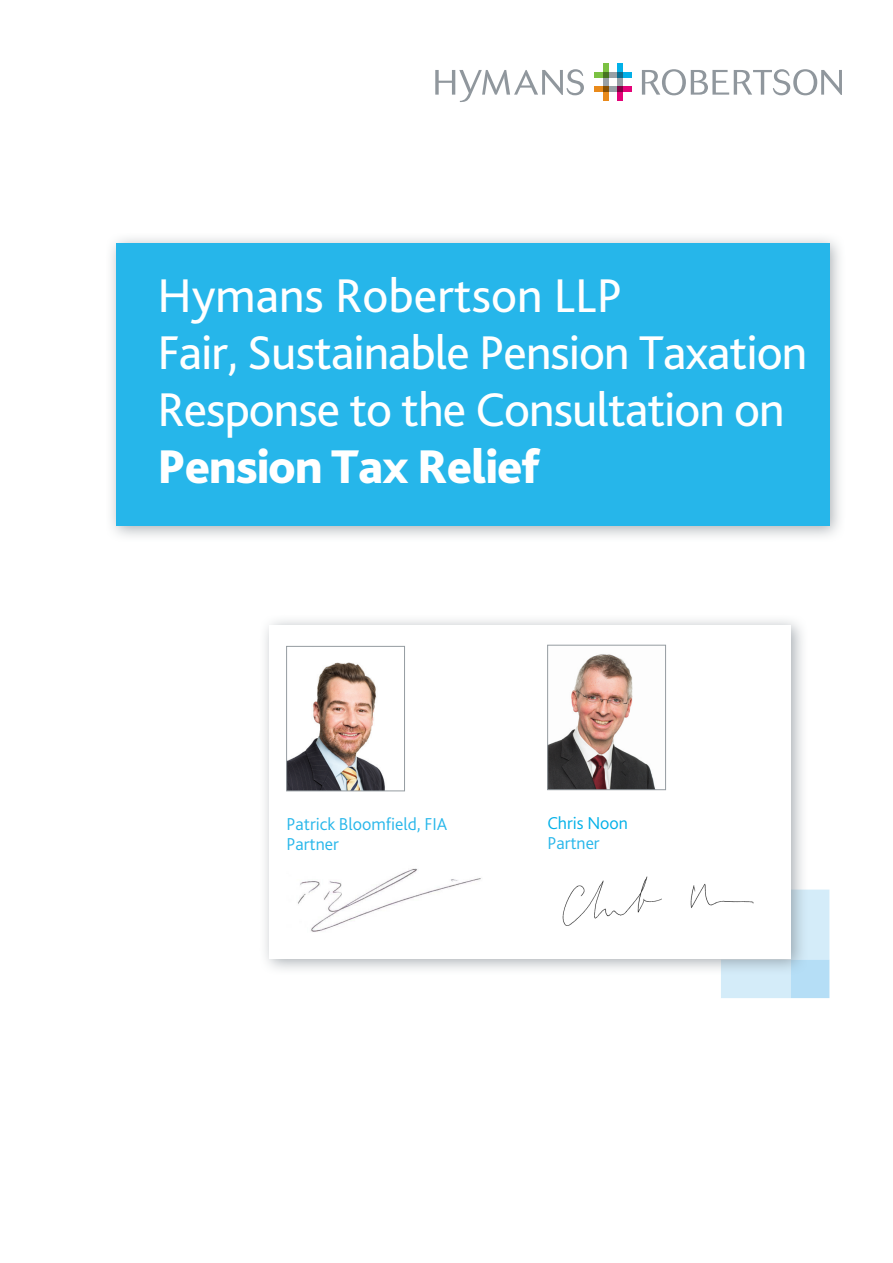
<style>
.page{position:relative;width:893px;height:1263px;background:#fff}
.page>*{position:absolute;margin:0;border:0;box-sizing:border-box;transform-origin:0 0}
.heading_blue{font:49.5px/57px "Bliss 2";letter-spacing:-.02em;color:#fff}
.Bio{font:300 18px "Bliss 2";color:#26b6ea}
.Subhead_blue{font:300 18px "Bliss 2";color:#00b0e8}
.s1{font-weight:800}
</style>
<div class="page">
<div style="left:721px;top:889px;width:108px;height:109px;background:#d4ecf9"></div>
<div style="left:791px;top:959px;width:38px;height:39px;background:#b5def6"></div>
<div style="left:258px;top:614px;width:550px;height:362px;background:#7c858c;opacity:.65"></div>
<div style="left:270px;top:625px;width:521px;height:334px;background:#fff"></div>
<div style="left:105px;top:232px;width:741px;height:310px;background:#7c858c;opacity:.65"></div>
<div style="left:116px;top:243px;width:713px;height:282px;background:#26b6ea"></div>
<div style="left:617px;top:64px;width:5px;height:9px;background:#02b1e8"></div>
<div style="left:617px;top:78px;width:5px;height:9px;background:#98a0a6"></div>
<div style="left:617px;top:92px;width:5px;height:9px;background:#e40278"></div>
<div style="left:604px;top:64px;width:5px;height:9px;background:#7bc142"></div>
<div style="left:604px;top:78px;width:5px;height:9px;background:#98a0a6"></div>
<div style="left:604px;top:92px;width:5px;height:9px;background:#e98a1b"></div>
<div style="left:622px;top:73px;width:9px;height:5px;background:#03afe7"></div>
<div style="left:594px;top:73px;width:10px;height:5px;background:#7bc142"></div>
<div style="left:609px;top:73px;width:8px;height:5px;background:#98a0a6"></div>
<svg style="left:617px;top:73px;width:5px;height:5px"></svg>
<svg style="left:604px;top:73px;width:5px;height:5px"></svg>
<div style="left:609px;top:87px;width:8px;height:5px;background:#98a0a6"></div>
<div style="left:622px;top:87px;width:9px;height:5px;background:#e40278"></div>
<div style="left:594px;top:87px;width:10px;height:5px;background:#e98a1b"></div>
<svg style="left:617px;top:87px;width:5px;height:5px"></svg>
<svg style="left:604px;top:87px;width:5px;height:5px"></svg>
<svg style="left:435px;top:69px;width:149px;height:33px"></svg>
<svg style="left:642px;top:69px;width:200px;height:26px"></svg>
<img style="left:288px;top:662px;width:97px;height:127px">
<div style="left:286px;top:646px;width:119px;height:145px;border:1px solid #959ca1"></div>
<img style="left:549px;top:654px;width:106px;height:134px">
<div style="left:547px;top:645px;width:119px;height:145px;border:1px solid #959ca1"></div>
<img style="left:298px;top:868px;width:183px;height:64px">
<img style="left:562px;top:877px;width:192px;height:49px">
<p class="heading_blue" style="left:157px;top:266px;width:651px">Hymans Robertson LLP<br>Fair, Sustainable Pension Taxation<br>Response to the Consultation on<br><span class="s1">Pension Tax Relief</span></p>
<p class="Bio" style="left:287px;top:812px;width:162px">Patrick Bloomfield, FIA</p>
<p class="Bio" style="left:287px;top:833px;width:54px">Partner</p>
<p class="Subhead_blue" style="left:547px;top:811px;width:82px">Chris Noon</p>
<p class="Bio" style="left:547px;top:832px;width:54px">Partner</p>
</div>
